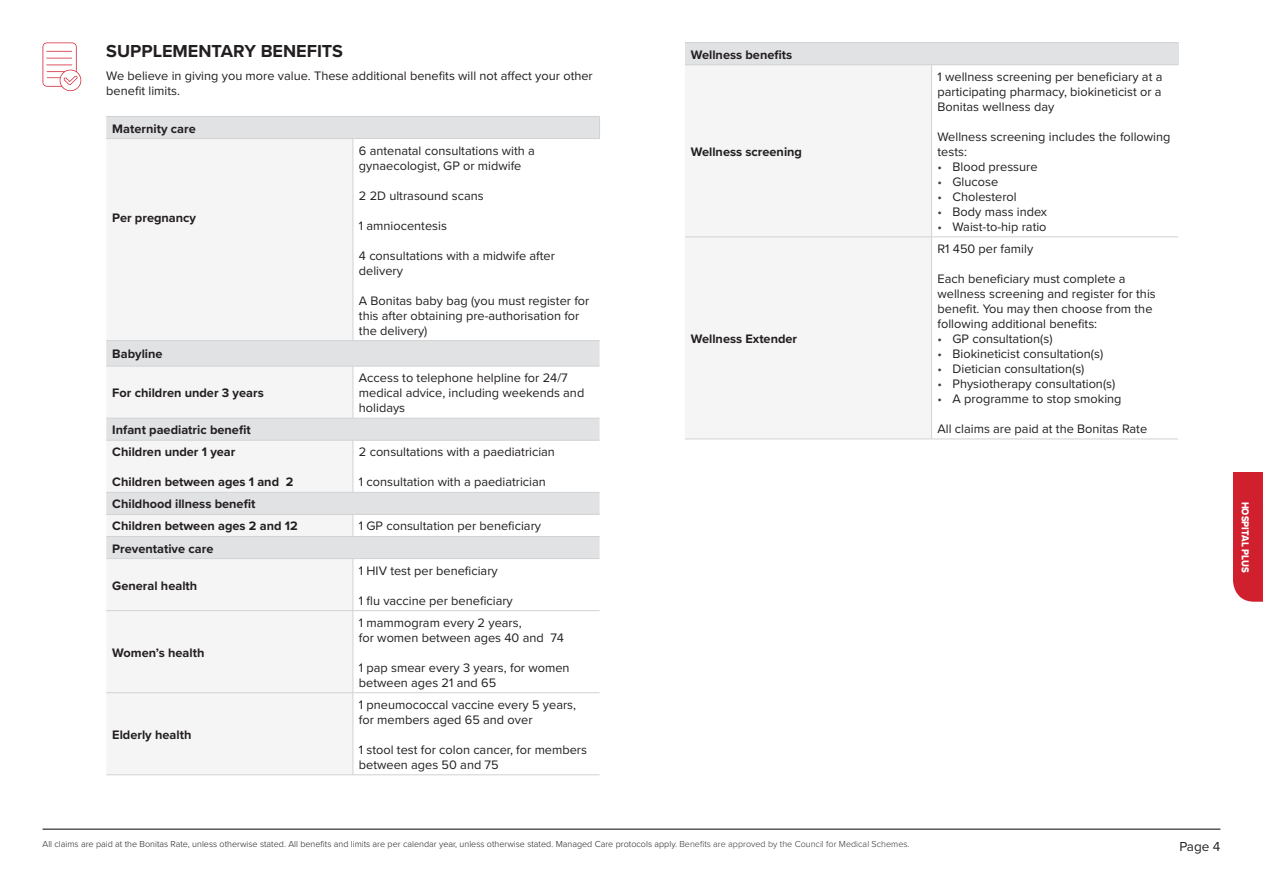
<style>
.page{position:relative;width:1263px;height:893px;background:#fff}
.page>*{position:absolute;margin:0;border:0;box-sizing:border-box;transform-origin:0 0}
.t1{font:700 18px "Proxima Nova";color:#231f20}
.t2{font:13.5px "Proxima Nova";color:#231f20}
.t3{font:12.75px/15px "Proxima Nova";color:#231f20}
.t4{font:700 12.75px/22px "Proxima Nova";color:#231f20}
.t5{font:10.5px "Proxima Nova Extrabld";color:#fff;scale:.89 1}
.t6{font:300 9px "Proxima Nova";color:#231f20}
.s1{color:#3e3e3f}
.s2{color:#323436}
</style>
<div class="page">
<hr style="left:43px;top:828px;width:1177px;height:2px;background:#57585a">
<svg style="left:106px;top:117px;width:493px;height:441px"></svg>
<svg style="left:106px;top:139px;width:247px;height:635px;fill:#f5f5f6"></svg>
<svg style="left:599px;top:117px;width:1px;height:21px"></svg>
<hr style="left:353px;top:139px;width:1px;height:201px;background:#d1d2d4">
<hr style="left:106px;top:440px;width:247px;height:1px;background:#d1d2d4">
<hr style="left:353px;top:440px;width:246px;height:1px;background:#d1d2d4">
<hr style="left:353px;top:440px;width:1px;height:52px;background:#d1d2d4">
<hr style="left:106px;top:492px;width:247px;height:1px;background:#d1d2d4">
<hr style="left:353px;top:492px;width:246px;height:1px;background:#d1d2d4">
<hr style="left:106px;top:514px;width:247px;height:1px;background:#d1d2d4">
<hr style="left:353px;top:514px;width:246px;height:1px;background:#d1d2d4">
<svg style="left:353px;top:515px;width:1px;height:21px"></svg>
<hr style="left:106px;top:536px;width:247px;height:1px;background:#d1d2d4">
<hr style="left:353px;top:536px;width:246px;height:1px;background:#d1d2d4">
<hr style="left:106px;top:558px;width:247px;height:1px;background:#d1d2d4">
<hr style="left:353px;top:558px;width:246px;height:1px;background:#d1d2d4">
<hr style="left:353px;top:559px;width:1px;height:51px;background:#d1d2d4">
<hr style="left:106px;top:610px;width:247px;height:1px;background:#d1d2d4">
<hr style="left:353px;top:610px;width:246px;height:1px;background:#d1d2d4">
<hr style="left:353px;top:611px;width:1px;height:81px;background:#d1d2d4">
<hr style="left:106px;top:692px;width:247px;height:1px;background:#d1d2d4">
<hr style="left:353px;top:692px;width:246px;height:1px;background:#d1d2d4">
<hr style="left:353px;top:693px;width:1px;height:82px;background:#d1d2d4">
<hr style="left:106px;top:774px;width:247px;height:1px;background:#d1d2d4">
<hr style="left:353px;top:774px;width:246px;height:1px;background:#d1d2d4">
<hr style="left:106px;top:116px;width:247px;height:1px;background:#d1d2d4">
<hr style="left:353px;top:116px;width:247px;height:1px;background:#d1d2d4">
<hr style="left:106px;top:138px;width:247px;height:1px;background:#d1d2d4">
<hr style="left:353px;top:138px;width:247px;height:1px;background:#d1d2d4">
<hr style="left:106px;top:340px;width:247px;height:1px;background:#d1d2d4">
<hr style="left:353px;top:340px;width:246px;height:1px;background:#d1d2d4">
<hr style="left:106px;top:366px;width:247px;height:1px;background:#d1d2d4">
<hr style="left:353px;top:366px;width:246px;height:1px;background:#d1d2d4">
<hr style="left:353px;top:366px;width:1px;height:52px;background:#d1d2d4">
<hr style="left:106px;top:418px;width:247px;height:1px;background:#d1d2d4">
<hr style="left:353px;top:418px;width:246px;height:1px;background:#d1d2d4">
<div style="left:685px;top:43px;width:493px;height:22px;background:#e1e2e4"></div>
<div style="left:685px;top:236px;width:246px;height:203px;background:#f5f5f6"></div>
<hr style="left:685px;top:65px;width:246px;height:1px;background:#d1d2d4">
<hr style="left:931px;top:65px;width:247px;height:1px;background:#d1d2d4">
<hr style="left:931px;top:65px;width:1px;height:172px;background:#d1d2d4">
<hr style="left:685px;top:237px;width:246px;height:1px;background:#d1d2d4">
<hr style="left:931px;top:237px;width:247px;height:1px;background:#d1d2d4">
<hr style="left:685px;top:42px;width:246px;height:1px;background:#d1d2d4">
<hr style="left:931px;top:42px;width:247px;height:1px;background:#d1d2d4">
<hr style="left:931px;top:237px;width:1px;height:202px;background:#d1d2d4">
<hr style="left:685px;top:439px;width:246px;height:1px;background:#d1d2d4">
<hr style="left:931px;top:439px;width:247px;height:1px;background:#d1d2d4">
<svg style="left:43px;top:43px;width:38px;height:48px"></svg>
<div style="left:1233px;top:472px;width:30px;height:130px;background:#d0202e"></div>
<h1 class="t1" style="left:106px;top:40px;width:238px">SUPPLEMENTARY BENEFITS</h1>
<p class="t3" style="left:106px;top:69px;width:488px">We believe in giving you more value. These additional benefits will not affect your other benefit limits.</p>
<p class="t4" style="left:112px;top:118px;width:85px">Maternity care</p>
<p class="t4" style="left:112px;top:207px;width:85px">Per pregnancy</p>
<p class="t4" style="left:112px;top:344px;width:52px">Babyline</p>
<p class="t4" style="left:112px;top:382px;width:153px">For children under 3 years</p>
<p class="t4" style="left:112px;top:419px;width:140px">Infant paediatric benefit<br>Children under 1 year</p>
<p class="t4" style="left:112px;top:471px;width:182px">Children between ages 1 and 2</p>
<p class="t4" style="left:112px;top:494px;width:187px">Childhood illness benefit<br>Children between ages 2 and 12</p>
<p class="t4" style="left:112px;top:538px;width:103px">Preventative care</p>
<p class="t4" style="left:112px;top:575px;width:86px">General health</p>
<p class="t4" style="left:112px;top:642px;width:94px">Women’s health</p>
<p class="t4" style="left:112px;top:724px;width:81px">Elderly health</p>
<p class="t3" style="left:359px;top:143px;width:177px">6 antenatal consultations with a gynaecologist, GP or midwife</p>
<p class="t3" style="left:359px;top:188px;width:126px">2 2D ultrasound scans</p>
<p class="t3" style="left:359px;top:218px;width:89px">1 amniocentesis</p>
<p class="t3" style="left:359px;top:248px;width:198px">4 consultations with a midwife after delivery</p>
<p class="t3" style="left:359px;top:293px;width:232px">A Bonitas baby bag (you must register for this after obtaining pre-authorisation for the delivery)</p>
<p class="t3" style="left:359px;top:371px;width:227px">Access to telephone helpline for 24/7 medical advice, including weekends and holidays</p>
<p class="t3" style="left:359px;top:445px;width:198px">2 consultations with a paediatrician</p>
<p class="t3" style="left:359px;top:475px;width:188px">1 consultation with a paediatrician</p>
<p class="t3" style="left:359px;top:519px;width:184px">1 GP consultation per beneficiary</p>
<p class="t3" style="left:359px;top:563px;width:140px">1 HIV test per beneficiary</p>
<p class="t3" style="left:359px;top:593px;width:155px">1 flu vaccine per beneficiary</p>
<p class="t3" style="left:359px;top:615px;width:207px">1 mammogram every 2 years,<br>for women between ages 40 and 74</p>
<p class="t3" style="left:359px;top:660px;width:212px">1 pap smear every 3 years, for women between ages 21 and 65</p>
<p class="t3" style="left:359px;top:697px;width:219px">1 pneumococcal vaccine every 5 years, for members aged 65 and over</p>
<p class="t3" style="left:359px;top:742px;width:230px">1 stool test for colon cancer, for members between ages 50 and 75</p>
<p class="t4" style="left:691px;top:44px;width:103px">Wellness benefits</p>
<p class="t4" style="left:691px;top:141px;width:113px">Wellness screening</p>
<p class="t4" style="left:691px;top:328px;width:108px">Wellness Extender</p>
<p class="t3" style="left:937px;top:69px;width:226px;text-align:justify">1 wellness screening per beneficiary at a participating pharmacy, biokineticist or a Bonitas wellness day</p>
<p class="t3" style="left:937px;top:129px;width:234px">Wellness screening includes the following tests:</p>
<p class="t3" style="left:937px;top:159px;width:102px"><span class="s1">•</span> Blood pressure</p>
<p class="t3" style="left:937px;top:174px;width:62px"><span class="s1">•</span> Glucose</p>
<p class="t3" style="left:937px;top:189px;width:81px"><span class="s1">•</span> Cholesterol</p>
<p class="t3" style="left:937px;top:204px;width:111px"><span class="s1">•</span> Body mass index</p>
<p class="t3" style="left:937px;top:219px;width:111px"><span class="s1">•</span> Waist-to-hip ratio</p>
<p class="t3" style="left:937px;top:241px;width:97px">R1 450 per family</p>
<p class="t3" style="left:937px;top:271px;width:220px">Each beneficiary must complete a wellness screening and register for this benefit. You may then choose from the following additional benefits:</p>
<p class="t3" style="left:937px;top:331px;width:116px"><span class="s1">•</span> GP consultation(s)</p>
<p class="t3" style="left:937px;top:346px;width:167px"><span class="s1">•</span> Biokineticist consultation(s)</p>
<p class="t3" style="left:937px;top:361px;width:148px"><span class="s1">•</span> Dietician consultation(s)</p>
<p class="t3" style="left:937px;top:376px;width:179px"><span class="s1">•</span> Physiotherapy consultation(s)</p>
<p class="t3" style="left:937px;top:391px;width:186px"><span class="s1">•</span> A programme to stop smoking</p>
<p class="t3" style="left:937px;top:421px;width:211px">All claims are paid at the Bonitas Rate</p>
<p class="t5" style="left:1252px;top:502px;width:81px;rotate:90deg">HOSPITAL PLUS</p>
<p class="t6" style="left:43px;top:839px;width:868px">All claims are paid at the Bonitas Rate, unless otherwise stated. All benefits and limits are per calendar year, unless otherwise stated. Managed Care protocols apply. <span class="s2">Benefits are approved by the Council for Medical Schemes.</span></p>
<p class="t2" style="left:1179px;top:838px;width:43px">Page 4</p>
</div>
